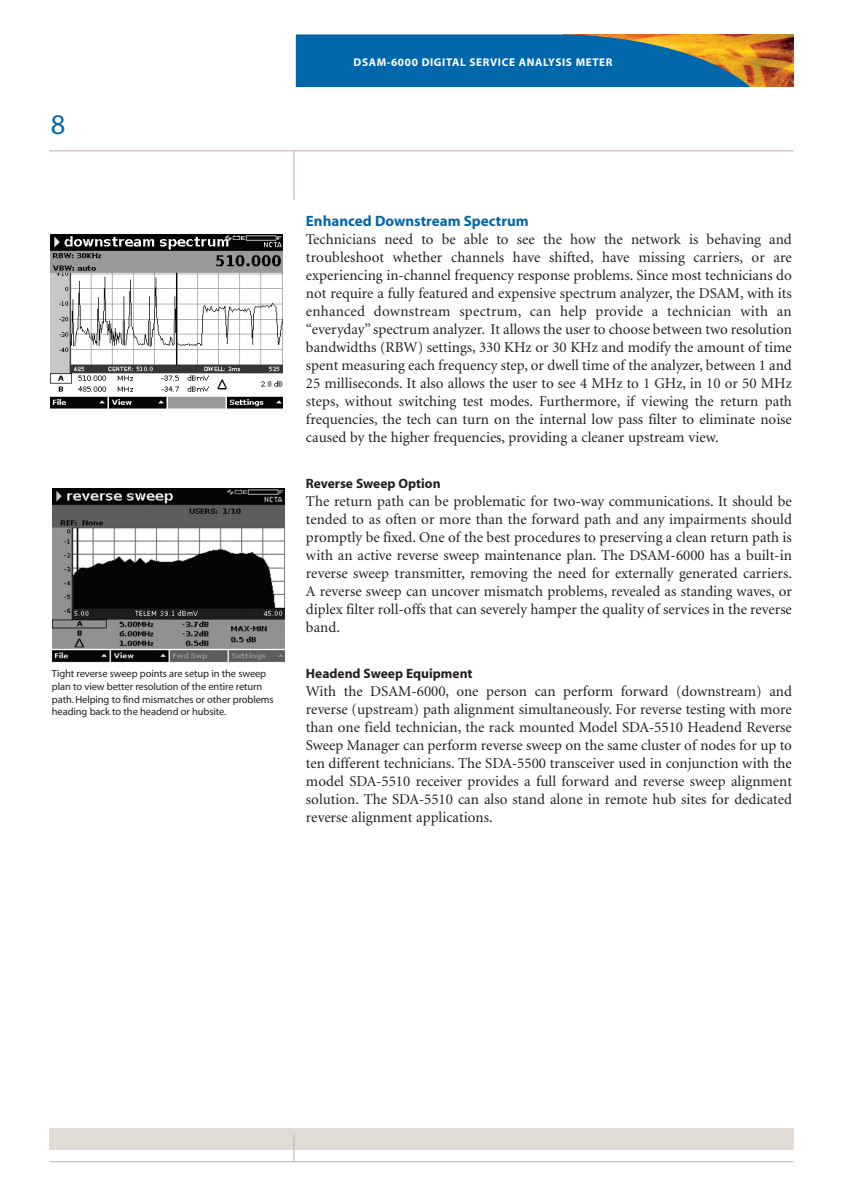
<style>
.page{position:relative;width:864px;height:1191px;background:#fff}
.page>*{position:absolute;margin:0;border:0;box-sizing:border-box;transform-origin:0 0}
.t1{font:28.5px "Myriad MM 400 600";color:#0067aa}
.t2{font:15px/18px "Minion";color:#231f20;text-align:justify}
.t3{font:15px "Myriad MM 700 600";color:#0067aa}
.t4{font:13.5px "Myriad MM 700 600";color:#231f20}
.t5{font:11.25px "Myriad MM 700 600";letter-spacing:.055em;color:#fff}
.t6{font:10.5px/12.6px "Myriad MM 400 600";letter-spacing:-.01em;color:#231f20}
</style>
<div class="page">
<hr style="left:294px;top:151px;width:1px;height:49px;background:#bbb1a3">
<hr style="left:49px;top:150px;width:744px;height:1px;background:#bbb1a3">
<div style="left:49px;top:1128px;width:744px;height:21px;background:#e0dcd5"></div>
<svg style="left:294px;top:1135px;width:1px;height:26px"></svg>
<hr style="left:49px;top:1161px;width:744px;height:1px;background:#bbb1a3">
<img style="left:752px;top:34px;width:41px;height:52px">
<svg style="left:296px;top:34px;width:456px;height:52px;background:#206f98"></svg>
<img style="left:53px;top:489px;width:232px;height:174px">
<img style="left:50px;top:235px;width:232px;height:174px">
<h1 class="t1" style="left:51px;top:113px;width:16px">8</h1>
<p class="t6" style="left:52px;top:668px;width:223px">Tight reverse sweep points are setup in the sweep plan to view better resolution of the entire return path. Helping to find mismatches or other problems heading back to the headend or hubsite.</p>
<p class="t5" style="left:354px;top:58px;width:261px">DSAM-6000 DIGITAL SERVICE ANALYSIS METER</p>
<p class="t3" style="left:306px;top:215px;width:224px">Enhanced Downstream Spectrum</p>
<p class="t2" style="left:306px;top:231px;width:487px">Technicians need to be able to see the how the network is behaving and troubleshoot whether channels have shifted, have missing carriers, or are experiencing in-channel frequency response problems. Since most technicians do not require a fully featured and expensive spectrum analyzer, the DSAM, with its enhanced downstream spectrum, can help provide a technician with an “everyday” spectrum analyzer. It allows the user to choose between two resolution bandwidths (RBW) settings, 330 KHz or 30 KHz and modify the amount of time spent measuring each frequency step, or dwell time of the analyzer, between 1 and 25 milliseconds. It also allows the user to see 4 MHz to 1 GHz, in 10 or 50 MHz steps, without switching test modes. Furthermore, if viewing the return path frequencies, the tech can turn on the internal low pass filter to eliminate noise caused by the higher frequencies, providing a cleaner upstream view.</p>
<p class="t4" style="left:306px;top:478px;width:136px">Reverse Sweep Option</p>
<p class="t2" style="left:306px;top:493px;width:488px">The return path can be problematic for two-way communications. It should be tended to as often or more than the forward path and any impairments should promptly be fixed. One of the best procedures to preserving a clean return path is with an active reverse sweep maintenance plan. The DSAM-6000 has a built-in reverse sweep transmitter, removing the need for externally generated carriers.<br>A reverse sweep can uncover mismatch problems, revealed as standing waves, or diplex filter roll-offs that can severely hamper the quality of services in the reverse band.</p>
<p class="t4" style="left:306px;top:668px;width:168px">Headend Sweep Equipment</p>
<p class="t2" style="left:306px;top:683px;width:488px">With the DSAM-6000, one person can perform forward (downstream) and reverse (upstream) path alignment simultaneously. For reverse testing with more than one field technician, the rack mounted Model SDA-5510 Headend Reverse Sweep Manager can perform reverse sweep on the same cluster of nodes for up to ten different technicians. The SDA-5500 transceiver used in conjunction with the model SDA-5510 receiver provides a full forward and reverse sweep alignment solution. The SDA-5510 can also stand alone in remote hub sites for dedicated reverse alignment applications.</p>
</div>
